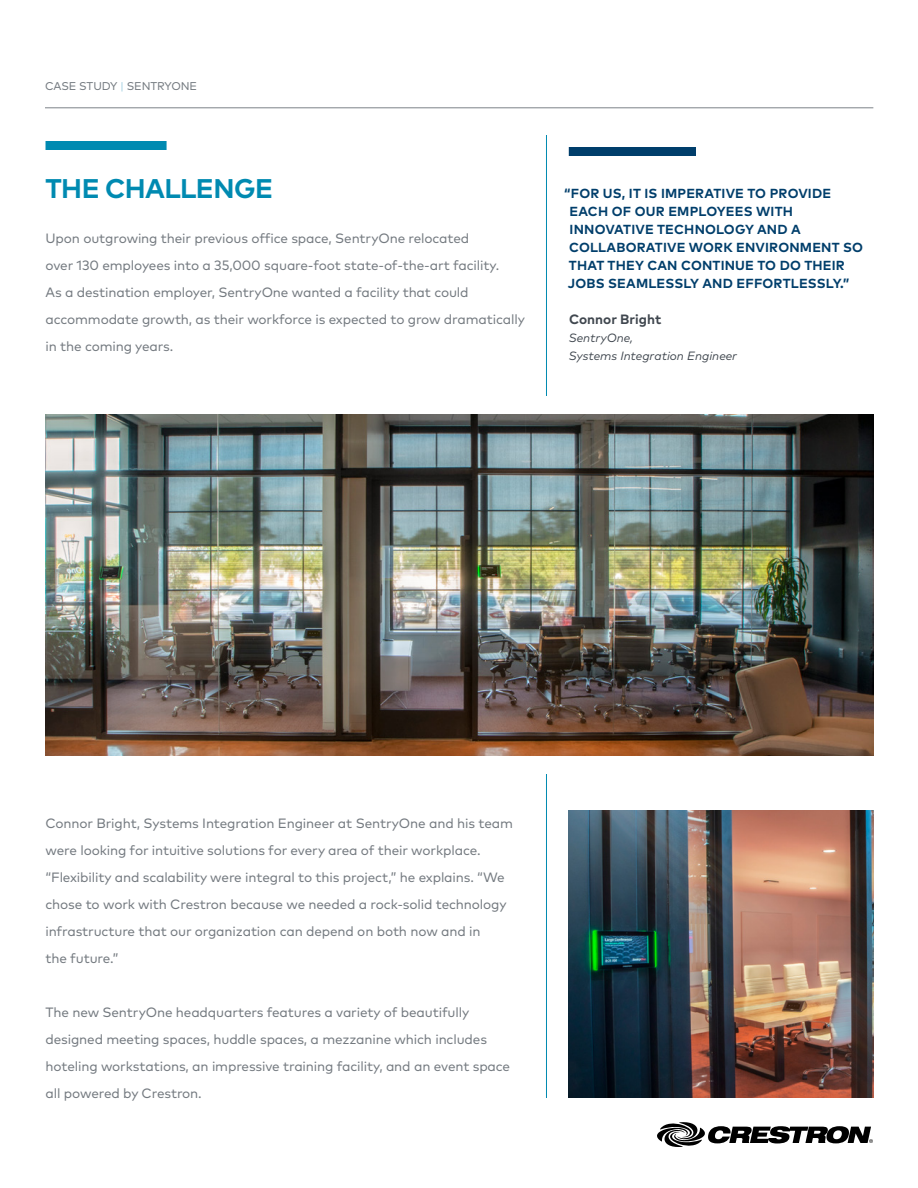
<style>
.page{position:relative;width:918px;height:1188px;background:#fff}
.page>*{position:absolute;margin:0;border:0;box-sizing:border-box;transform-origin:0 0}
.t1{font:700 27px "Mark Pro";letter-spacing:-.02em;color:#008ab1}
.t2{font:13.5px/27px "Mark Pro";letter-spacing:-.01em;color:#747a80}
.t3{font:700 13.5px "Mark Pro";color:#40474f}
.t4{font:700 13.2px/18px "Mark Pro";letter-spacing:.015em;color:#003e6b}
.t5{font:italic 12px/18px "Mark Pro";color:#40474f}
.t6{font:11.25px "Mark Pro";letter-spacing:-.01em;color:#747a80}
.s1{font-weight:300;color:#8cc3d9}
</style>
<div class="page">
<hr style="left:546px;top:135px;width:1px;height:261px;background:#008ab1">
<hr style="left:45px;top:108px;width:828px;height:1px;background:#7c8288">
<hr style="left:546px;top:774px;width:1px;height:324px;background:#008ab1">
<img style="left:569px;top:810px;width:304px;height:288px">
<svg style="left:657px;top:1122px;width:216px;height:25px"></svg>
<div style="left:46px;top:141px;width:121px;height:9px;background:#008ab1"></div>
<div style="left:569px;top:147px;width:127px;height:9px;background:#003e6b"></div>
<img style="left:45px;top:414px;width:828px;height:342px">
<p class="t6" style="left:45px;top:78px;width:154px">CASE STUDY <span class="s1">|</span> SENTRYONE</p>
<h1 class="t1" style="left:46px;top:168px;width:229px">THE CHALLENGE</h1>
<p class="t2" style="left:46px;top:224px;width:481px">Upon outgrowing their previous office space, SentryOne relocated<br>over 130 employees into a 35,000 square-foot state-of-the-art facility.<br>As a destination employer, SentryOne wanted a facility that could accommodate growth, as their workforce is expected to grow dramatically in the coming years.</p>
<p class="t4" style="left:564px;top:183px;width:300px">“FOR US, IT IS IMPERATIVE TO PROVIDE<br>EACH OF OUR EMPLOYEES WITH<br>INNOVATIVE TECHNOLOGY AND A<br>COLLABORATIVE WORK ENVIRONMENT SO<br>THAT THEY CAN CONTINUE TO DO THEIR<br>JOBS SEAMLESSLY AND EFFORTLESSLY.”</p>
<p class="t3" style="left:569px;top:309px;width:94px">Connor Bright</p>
<p class="t5" style="left:569px;top:328px;width:170px">SentryOne,<br>Systems Integration Engineer</p>
<p class="t2" style="left:46px;top:809px;width:469px">Connor Bright, Systems Integration Engineer at SentryOne and his team were looking for intuitive solutions for every area of their workplace. “Flexibility and scalability were integral to this project,” he explains. “We chose to work with Crestron because we needed a rock-solid technology infrastructure that our organization can depend on both now and in<br>the future.”</p>
<p class="t2" style="left:46px;top:998px;width:466px">The new SentryOne headquarters features a variety of beautifully designed meeting spaces, huddle spaces, a mezzanine which includes hoteling workstations, an impressive training facility, and an event space all powered by Crestron.</p>
</div>
